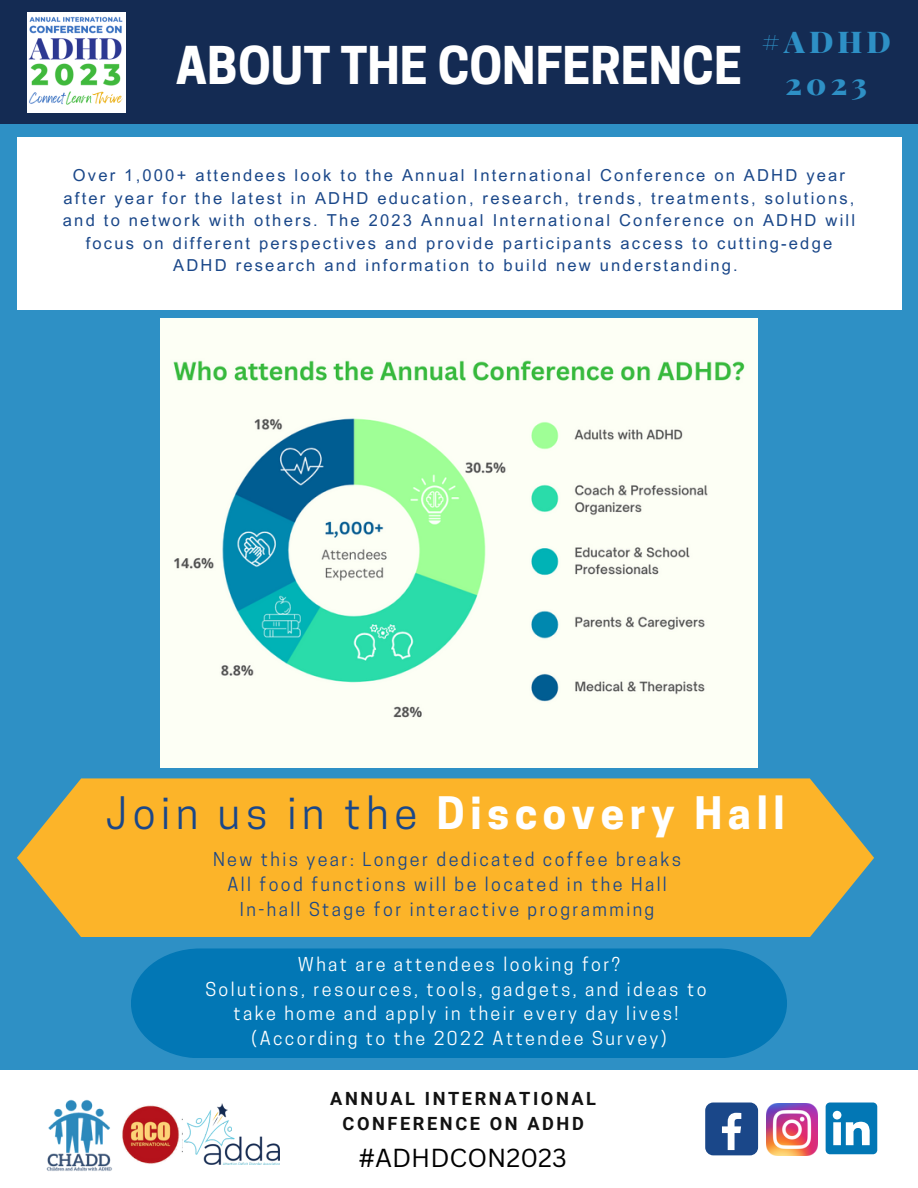
<style>
.page{position:relative;width:918px;height:1188px;background:#2e90c5}
.page>*{position:absolute;margin:0;border:0;box-sizing:border-box;transform-origin:0 0}
.t1{font:700 48.9px "Cooper Hewitt";color:#fff}
.t2{font:700 42px "Cooper Hewitt";letter-spacing:.135em;color:#fff}
.t3{font:900 30.15px/41.7px "Playfair Display";letter-spacing:.135em;color:#2e90c5;text-align:center}
.t4{font:25.35px "Canva Sans";color:#000}
.t5{font:700 18.15px/24.8px "Roboto";letter-spacing:.14em;color:#121212;text-align:center}
.t6{font:18px "Cooper Hewitt";letter-spacing:.135em;color:#fff}
.t7{font:18px "Cooper Hewitt";letter-spacing:.135em;color:#1a4789}
.t8{font:16.5px/22.5px "Arial MT Pro";letter-spacing:.135em;color:#1a4789;text-align:center}
.s1{font-weight:400;color:#1a4789}
</style>
<div class="page">
<div style="left:0;top:0;width:918px;height:124px;background:#142b53"></div>
<div style="left:27px;top:13px;width:99px;height:100px;background:#fff"></div>
<div style="left:0;top:1070px;width:918px;height:118px;background:#fff"></div>
<img style="left:122px;top:1105px;width:60px;height:59px">
<img style="left:185px;top:1104px;width:94px;height:61px">
<img style="left:46px;top:1099px;width:66px;height:72px">
<img style="left:766px;top:1104px;width:52px;height:52px">
<svg style="left:826px;top:1103px;width:51px;height:51px"></svg>
<div style="left:705px;top:1103px;width:53px;height:52px;background:#1a4789;border-radius:8px"></div>
<svg style="left:722px;top:1113px;width:19px;height:37px"></svg>
<div style="left:131px;top:948px;width:656px;height:110px;background:#0277b5"></div>
<img style="left:160px;top:319px;width:597px;height:449px">
<svg style="left:17px;top:778px;width:857px;height:159px;background:#ecb134"></svg>
<div style="left:17px;top:138px;width:884px;height:172px;background:#fff"></div>
<img style="left:28px;top:16px;width:95px;height:89px">
<p class="t1" style="left:176px;top:47px;width:568px">ABOUT THE CONFERENCE</p>
<p class="t3" style="left:762px;top:20px;width:131px">#ADHD<br>2023</p>
<p class="t8" style="left:63px;top:166px;width:794px">Over 1,000+ attendees look to the Annual International Conference on ADHD year after year for the latest in ADHD education, research, trends, treatments, solutions, and to network with others. The 2023 Annual International Conference on ADHD will focus on different perspectives and provide participants access to cutting-edge ADHD research and information to build new understanding.</p>
<p class="t2" style="left:106px;top:797px;width:680px"><span class="s1">Join us in the</span> Discovery Hall</p>
<p class="t7" style="left:213px;top:853px;width:470px">New this year: Longer dedicated coffee breaks</p>
<p class="t7" style="left:227px;top:877px;width:441px">All food functions will be located in the Hall</p>
<p class="t7" style="left:240px;top:902px;width:416px">In-hall Stage for interactive programming</p>
<p class="t6" style="left:298px;top:957px;width:324px">What are attendees looking for?</p>
<p class="t6" style="left:205px;top:982px;width:503px">Solutions, resources, tools, gadgets, and ideas to</p>
<p class="t6" style="left:233px;top:1007px;width:447px">take home and apply in their every day lives!</p>
<p class="t6" style="left:252px;top:1032px;width:416px">(According to the 2022 Attendee Survey)</p>
<p class="t5" style="left:330px;top:1087px;width:267px">ANNUAL INTERNATIONAL<br>CONFERENCE ON ADHD</p>
<p class="t4" style="left:358px;top:1140px;width:210px">#ADHDCON2023</p>
</div>
